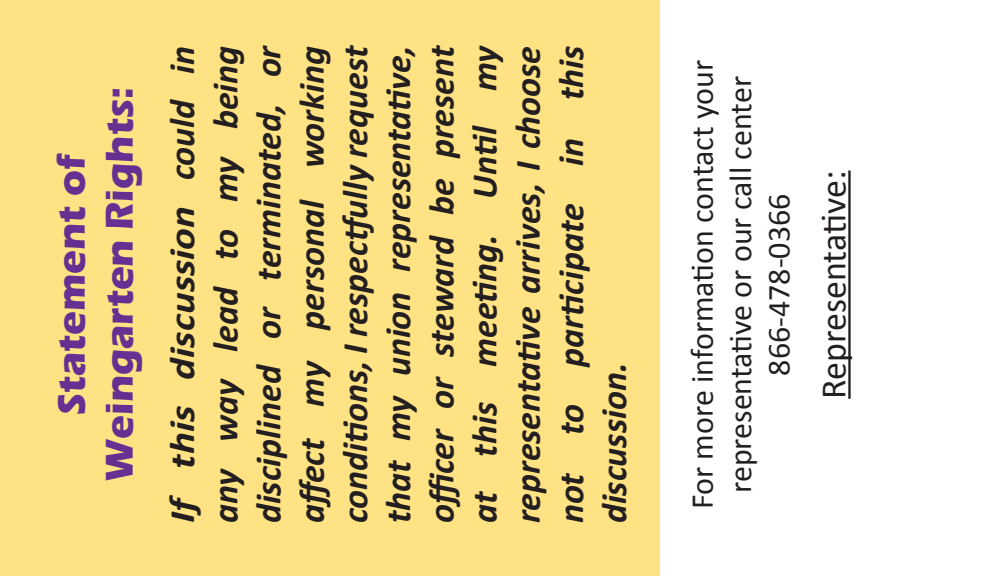
<style>
.page{position:relative;width:1008px;height:576px;background:#fff}
.page>*{position:absolute;margin:0;border:0;box-sizing:border-box;transform-origin:0 0}
.t1{font:700 40px/48px "Eras ITC";color:#653091;text-align:center}
.t2{font:italic 700 36px/43.2px "Calibri";color:#231f20;text-align:justify;scale:1.16 1}
.t3{font:36px "Calibri";letter-spacing:-.01em;color:#231f20}
.t4{font:32px/38.4px "Calibri";color:#231f20;text-align:center}
</style>
<div class="page">
<div style="left:0;top:0;width:660px;height:576px;background:#ffe283"></div>
<hr style="left:848px;top:170px;width:3px;height:229px;background:#231f20">
<p class="t1" style="left:48px;top:482px;width:396px;rotate:-90deg">Statement of<br>Weingarten Rights:</p>
<p class="t2" style="left:161px;top:523px;width:415px;rotate:-90deg">If this discussion could in any way lead to my being disciplined or terminated, or affect my personal working conditions, I respectfully request that my union representative, officer or steward be present at this meeting. Until my representative arrives, I choose not to participate in this discussion.</p>
<p class="t4" style="left:683px;top:509px;width:451px;rotate:-90deg">For more information contact your representative or our call center<br>866-478-0366</p>
<p class="t3" style="left:811px;top:399px;width:230px;rotate:-90deg">Representative:</p>
</div>
